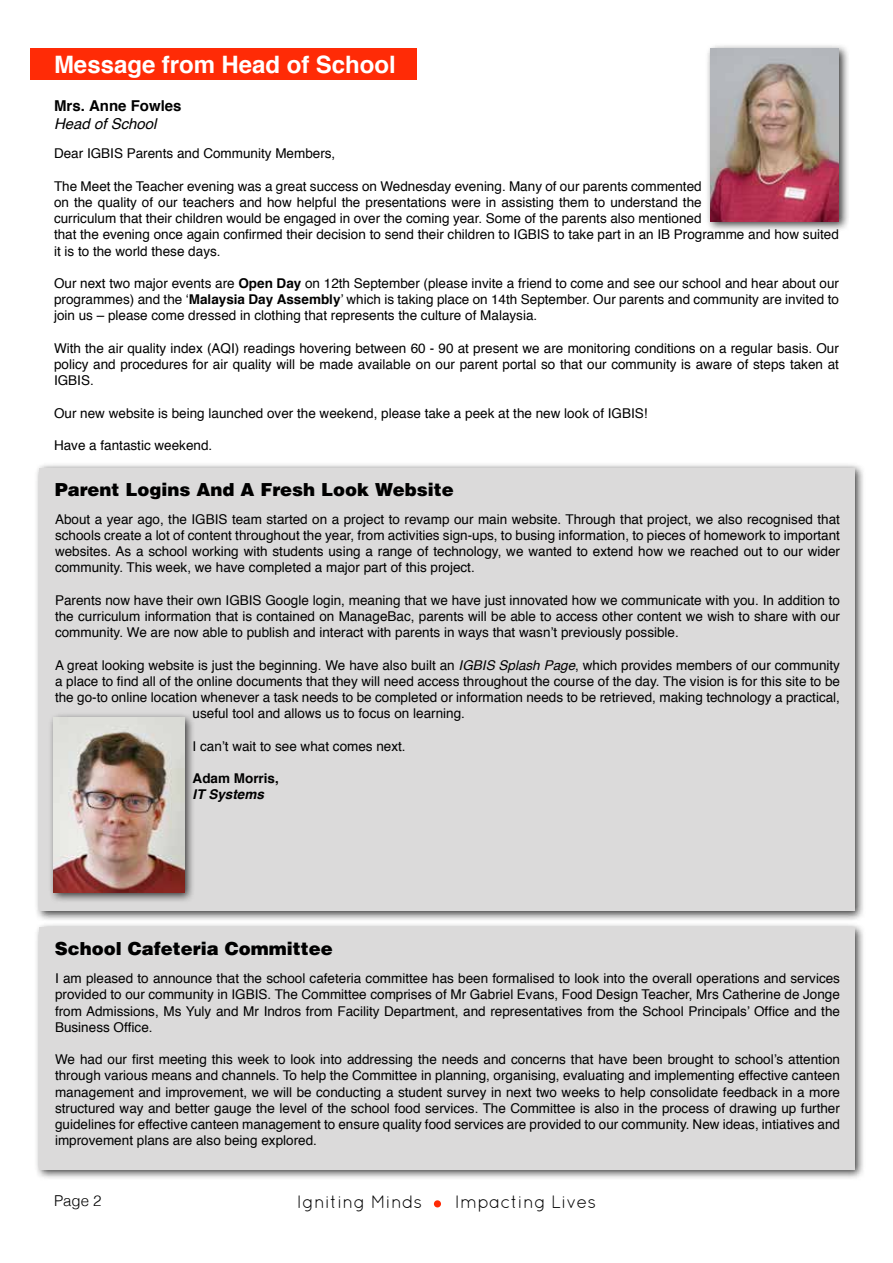
<style>
.page{position:relative;width:893px;height:1263px;background:#fff}
.page>*{position:absolute;margin:0;border:0;box-sizing:border-box;transform-origin:0 0}
.t1{font:700 24px "Helvetica";color:#fff}
.t2{font:900 18px "Helvetica";color:#000}
.t3{font:18px "Quicksand";color:#000}
.t4{font:700 15px "Helvetica";color:#000}
.t5{font:italic 15px "Helvetica";color:#000}
.t6{font:300 15px "Helvetica";color:#000}
.t7{font:13.5px/16.2px "Helvetica";color:#000;text-align:justify}
.t8{font:700 13.5px "Helvetica";color:#000}
.t9{font:italic 700 13.5px "Helvetica";color:#000}
.s1{font-weight:700}
.s2{font-style:italic}
</style>
<div class="page">
<div style="left:434px;top:1200px;width:7px;height:7px;background:#ff2b06;border-radius:50%"></div>
<div style="left:30px;top:49px;width:387px;height:31px;background:#ff2b06"></div>
<div style="left:705px;top:44px;width:145px;height:189px;background:#000;opacity:.75"></div>
<img style="left:710px;top:49px;width:129px;height:172px">
<div style="left:34px;top:462px;width:832px;height:460px;background:#000;opacity:.75"></div>
<div style="left:40px;top:468px;width:815px;height:442px;background:#dbdada"></div>
<div style="left:34px;top:922px;width:832px;height:258px;background:#000;opacity:.75"></div>
<div style="left:40px;top:927px;width:815px;height:242px;background:#dbdada"></div>
<div style="left:48px;top:712px;width:147px;height:191px;background:#000;opacity:.75"></div>
<img style="left:53px;top:717px;width:131px;height:175px">
<h1 class="t1" style="left:54px;top:50px;width:343px">Message from Head of School</h1>
<p class="t4" style="left:54px;top:96px;width:129px">Mrs. Anne Fowles</p>
<p class="t5" style="left:54px;top:112px;width:104px">Head of School</p>
<p class="t7" style="left:54px;top:146px;width:283px">Dear IGBIS Parents and Community Members,</p>
<p class="t7" style="left:54px;top:178px;width:786px;text-align:left">The Meet the Teacher evening was a great success on Wednesday evening. Many of our parents commented<br>on the quality of our teachers and how helpful the presentations were in assisting them to understand the<br>curriculum that their children would be engaged in over the coming year. Some of the parents also mentioned<br>that the evening once again confirmed their decision to send their children to IGBIS to take part in an IB Programme and how suited it is to the world these days.</p>
<p class="t7" style="left:54px;top:276px;width:786px">Our next two major events are <span class="s1">Open Day</span> on 12th September (please invite a friend to come and see our school and hear about our programmes) and the ‘<span class="s1">Malaysia Day Assembly</span>’ which is taking place on 14th September. Our parents and community are invited to join us – please come dressed in clothing that represents the culture of Malaysia.</p>
<p class="t7" style="left:54px;top:340px;width:786px">With the air quality index (AQI) readings hovering between 60 - 90 at present we are monitoring conditions on a regular basis. Our policy and procedures for air quality will be made available on our parent portal so that our community is aware of steps taken at IGBIS.</p>
<p class="t7" style="left:54px;top:405px;width:595px">Our new website is being launched over the weekend, please take a peek at the new look of IGBIS!</p>
<p class="t7" style="left:54px;top:438px;width:160px">Have a fantastic weekend.</p>
<h2 class="t2" style="left:55px;top:477px;width:401px">Parent Logins And A Fresh Look Website</h2>
<p class="t7" style="left:55px;top:511px;width:786px">About a year ago, the IGBIS team started on a project to revamp our main website. Through that project, we also recognised that schools create a lot of content throughout the year, from activities sign-ups, to busing information, to pieces of homework to important websites. As a school working with students using a range of technology, we wanted to extend how we reached out to our wider community. This week, we have completed a major part of this project.</p>
<p class="t7" style="left:55px;top:592px;width:786px">Parents now have their own IGBIS Google login, meaning that we have just innovated how we communicate with you. In addition to the curriculum information that is contained on ManageBac, parents will be able to access other content we wish to share with our community. We are now able to publish and interact with parents in ways that wasn’t previously possible.</p>
<p class="t7" style="left:55px;top:657px;width:786px">A great looking website is just the beginning. We have also built an <span class="s2">IGBIS Splash Page</span>, which provides members of our community</p>
<p class="t7" style="left:55px;top:673px;width:786px">a place to find all of the online documents that they will need access throughout the course of the day. The vision is for this site to be</p>
<p class="t7" style="left:55px;top:690px;width:786px">the go-to online location whenever a task needs to be completed or information needs to be retrieved, making technology a practical,</p>
<p class="t7" style="left:193px;top:706px;width:274px">useful tool and allows us to focus on learning.</p>
<p class="t7" style="left:193px;top:738px;width:215px">I can’t wait to see what comes next.</p>
<p class="t8" style="left:193px;top:770px;width:88px">Adam Morris,</p>
<p class="t9" style="left:193px;top:783px;width:73px">IT Systems</p>
<h2 class="t2" style="left:55px;top:937px;width:280px">School Cafeteria Committee</h2>
<p class="t7" style="left:55px;top:971px;width:786px">I am pleased to announce that the school cafeteria committee has been formalised to look into the overall operations and services provided to our community in IGBIS. The Committee comprises of Mr Gabriel Evans, Food Design Teacher, Mrs Catherine de Jonge from Admissions, Ms Yuly and Mr Indros from Facility Department, and representatives from the School Principals’ Office and the Business Office.</p>
<p class="t7" style="left:55px;top:1052px;width:786px">We had our first meeting this week to look into addressing the needs and concerns that have been brought to school’s attention through various means and channels. To help the Committee in planning, organising, evaluating and implementing effective canteen management and improvement, we will be conducting a student survey in next two weeks to help consolidate feedback in a more structured way and better gauge the level of the school food services. The Committee is also in the process of drawing up further guidelines for effective canteen management to ensure quality food services are provided to our community. New ideas, intiatives and improvement plans are also being explored.</p>
<p class="t6" style="left:54px;top:1188px;width:49px">Page 2</p>
<h2 class="t3" style="left:297px;top:1191px;width:127px">Igniting Minds</h2>
<h2 class="t3" style="left:455px;top:1191px;width:143px">Impacting Lives</h2>
</div>
